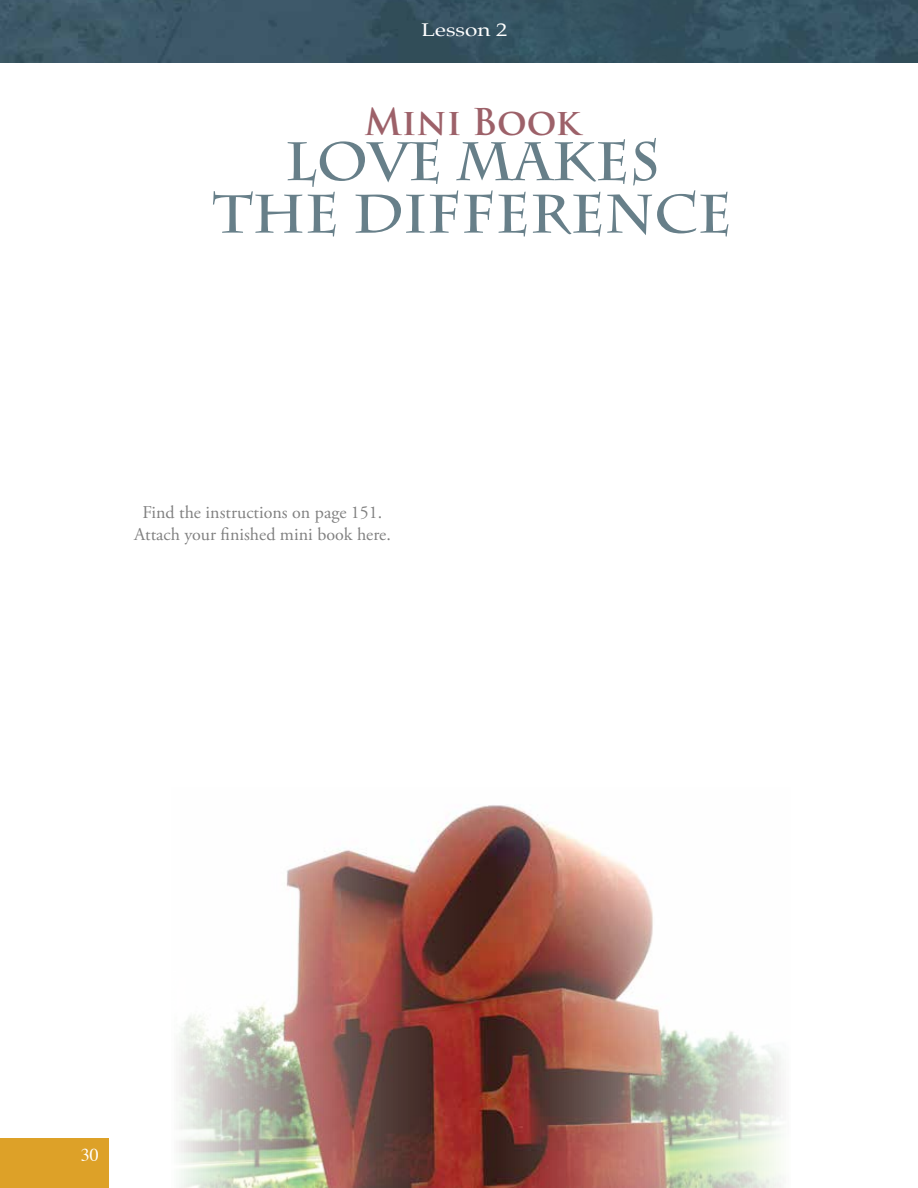
<style>
.page{position:relative;width:918px;height:1188px;background:#fff}
.page>*{position:absolute;margin:0;border:0;box-sizing:border-box;transform-origin:0 0}
.t1{font:700 54px/52.5px "Charlemagne Std";color:#677f89;text-align:center}
.t2{font:700 36px "Trajan Pro";color:#9d6169}
.t3{font:18px/21.6px "Adobe Garamond Pro";color:#000;text-align:center}
.t4{font:18px "Palatino";color:#fff;scale:1.25 1}
.t5{font:18px "Times";color:#fff}
</style>
<div class="page">
<img style="left:179px;top:805px;width:605px;height:383px">
<img style="left:0;top:0;width:443px;height:63px">
<img style="left:443px;top:0;width:475px;height:63px">
<div style="left:0;top:1138px;width:108px;height:50px;background:#dda128"></div>
<p class="t4" style="left:421px;top:15px;width:70px">Lesson 2</p>
<h2 class="t2" style="left:364px;top:100px;width:217px">Mini Book</h2>
<h1 class="t1" style="left:212px;top:136px;width:521px">LOVE MAKES<br>THE DIFFERENCE</h1>
<p class="t3" style="left:134px;top:503px;width:258px">Find the instructions on page 151.<br>Attach your finished mini book here.</p>
<p class="t5" style="left:81px;top:1138px;width:19px">30</p>
</div>
